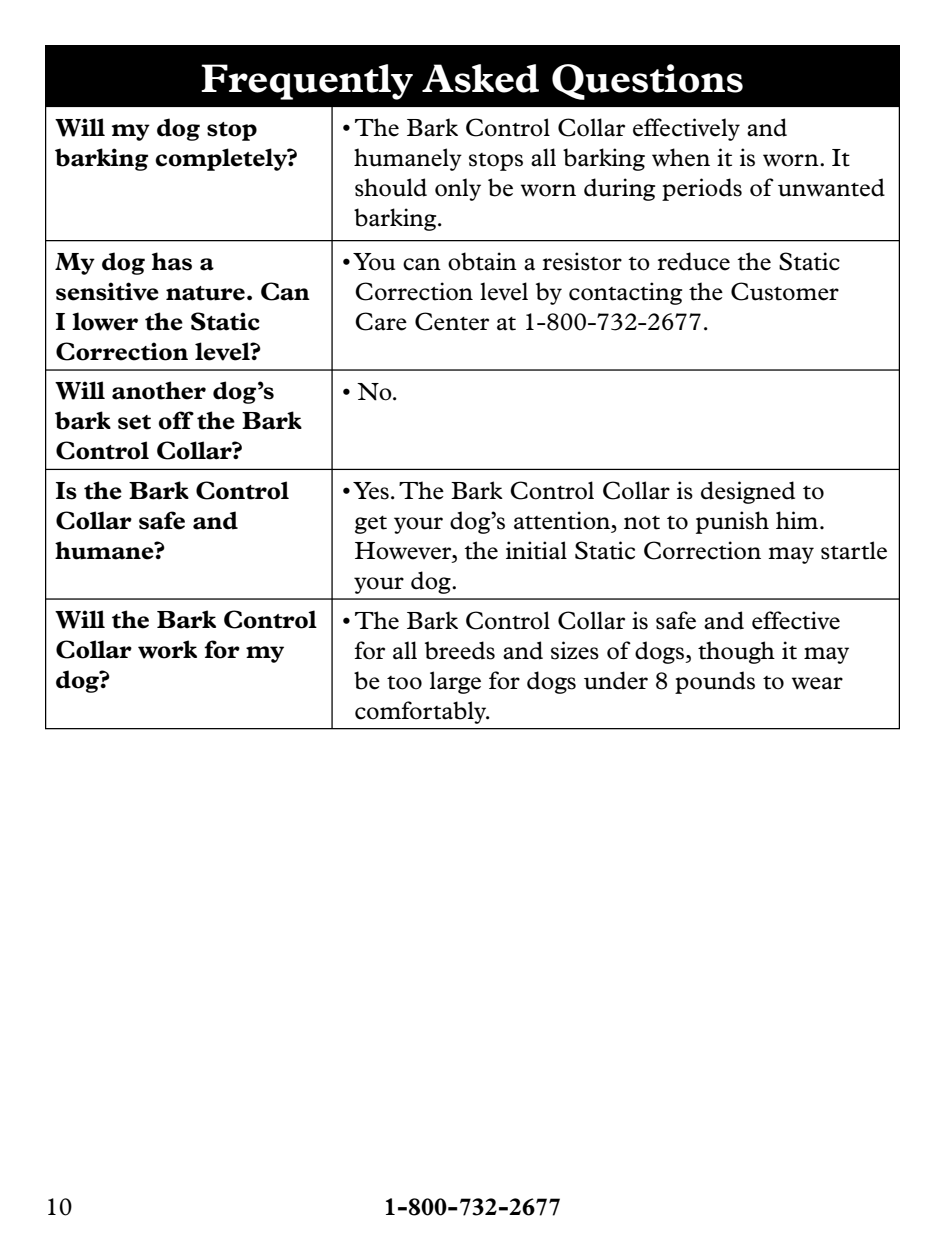
<style>
.page{position:relative;width:945px;height:1260px;background:#fff}
.page>*{position:absolute;margin:0;border:0;box-sizing:border-box;transform-origin:0 0}
.t1{font:700 40px "Plantin";color:#fff}
.t2{font:25px/30px "Plantin";color:#000}
.t3{font:700 25px/30px "Plantin";color:#000}
</style>
<div class="page">
<div style="left:46px;top:46px;width:853px;height:60px;background:#000"></div>
<hr style="left:45px;top:107px;width:1px;height:133px;background:#000">
<hr style="left:45px;top:241px;width:1px;height:128px;background:#000">
<hr style="left:45px;top:371px;width:1px;height:98px;background:#000">
<hr style="left:45px;top:470px;width:1px;height:128px;background:#000">
<hr style="left:45px;top:600px;width:1px;height:128px;background:#000">
<hr style="left:45px;top:240px;width:287px;height:1px;background:#000">
<hr style="left:45px;top:369px;width:287px;height:2px;background:#000">
<hr style="left:45px;top:469px;width:287px;height:1px;background:#000">
<hr style="left:45px;top:598px;width:287px;height:2px;background:#000">
<hr style="left:45px;top:728px;width:287px;height:1px;background:#000">
<hr style="left:331px;top:107px;width:2px;height:133px;background:#000">
<hr style="left:331px;top:241px;width:2px;height:128px;background:#000">
<hr style="left:331px;top:371px;width:2px;height:98px;background:#000">
<hr style="left:331px;top:470px;width:2px;height:128px;background:#000">
<hr style="left:331px;top:600px;width:2px;height:128px;background:#000">
<hr style="left:899px;top:107px;width:1px;height:133px;background:#000">
<hr style="left:899px;top:241px;width:1px;height:128px;background:#000">
<hr style="left:899px;top:371px;width:1px;height:98px;background:#000">
<hr style="left:899px;top:470px;width:1px;height:128px;background:#000">
<hr style="left:899px;top:600px;width:1px;height:128px;background:#000">
<hr style="left:332px;top:240px;width:568px;height:1px;background:#000">
<hr style="left:332px;top:369px;width:568px;height:2px;background:#000">
<hr style="left:332px;top:469px;width:568px;height:1px;background:#000">
<hr style="left:332px;top:598px;width:568px;height:2px;background:#000">
<hr style="left:332px;top:728px;width:568px;height:1px;background:#000">
<hr style="left:45px;top:45px;width:287px;height:1px;background:#000">
<hr style="left:45px;top:46px;width:1px;height:60px;background:#000">
<hr style="left:332px;top:45px;width:568px;height:1px;background:#000">
<hr style="left:899px;top:46px;width:1px;height:60px;background:#000">
<hr style="left:45px;top:106px;width:855px;height:1px;background:#000">
<h1 class="t1" style="left:201px;top:64px;width:545px">Frequently Asked Questions</h1>
<p class="t3" style="left:56px;top:115px;width:244px">Will my dog stop barking completely?</p>
<p class="t2" style="left:355px;top:115px;width:532px;text-indent:-12px">• The Bark Control Collar effectively and humanely stops all barking when it is worn. It should only be worn during periods of unwanted barking.</p>
<p class="t3" style="left:56px;top:249px;width:256px">My dog has a sensitive nature. Can<br>I lower the Static<br>Correction level?</p>
<p class="t2" style="left:355px;top:249px;width:487px;text-align:justify;text-indent:-12px">• You can obtain a resistor to reduce the Static Correction level by contacting the Customer Care Center at 1-800-732-2677.</p>
<p class="t3" style="left:56px;top:378px;width:247px">Will another dog’s bark set off the Bark<br>Control Collar?</p>
<p class="t2" style="left:342px;top:378px;width:58px">• No.</p>
<p class="t3" style="left:56px;top:477px;width:235px">Is the Bark Control<br>Collar safe and humane?</p>
<p class="t2" style="left:355px;top:478px;width:535px;text-indent:-12px">• Yes. The Bark Control Collar is designed to<br>get your dog’s attention, not to punish him.<br>However, the initial Static Correction may startle your dog.</p>
<p class="t3" style="left:56px;top:607px;width:263px">Will the Bark Control<br>Collar work for my dog?</p>
<p class="t2" style="left:355px;top:607px;width:496px;text-indent:-12px">• The Bark Control Collar is safe and effective for all breeds and sizes of dogs, though it may be too large for dogs under 8 pounds to wear comfortably.</p>
<p class="t2" style="left:45px;top:1193px;width:29px">10</p>
<p class="t3" style="left:384px;top:1193px;width:179px">1-800-732-2677</p>
</div>
